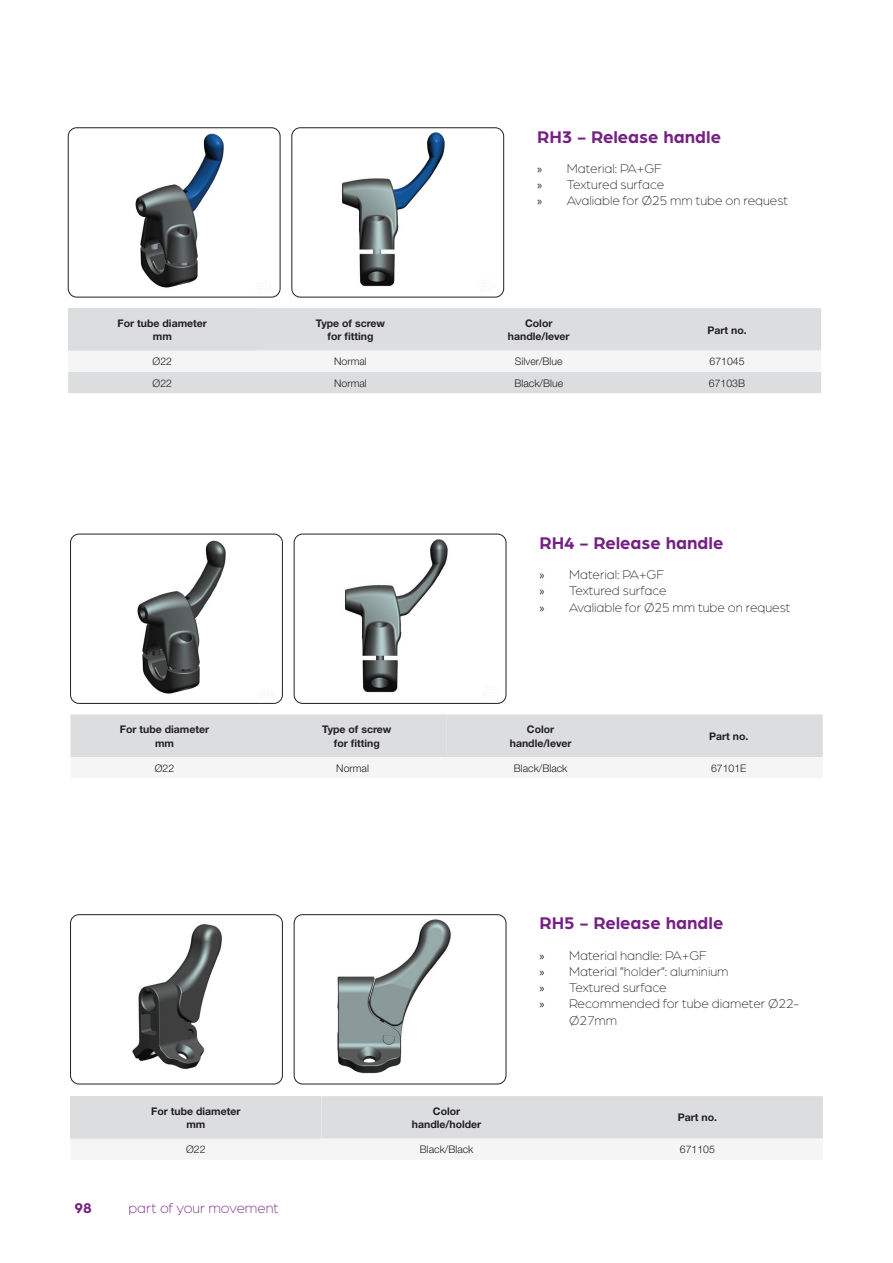
<style>
.page{position:relative;width:893px;height:1263px;background:#fff}
.page>*{position:absolute;margin:0;border:0;box-sizing:border-box;transform-origin:0 0}
.Overskrift_-_produkter_helvetica_medium_{font:700 18px "Arboria";color:#752183}
.t1{font:300 15px "Arboria";color:#752183}
.t2{font:700 15px "Arboria";color:#752183}
.t3{font:300 13.5px/16.2px "Arboria";color:#231f20}
.Tabel_overskrifter_Roman_55_bold_str__7{font:700 10.5px "Helvetica Neue";color:#231f20}
.Tabel__indmad_helvetica_light_45_str__7{font:300 10.5px "Helvetica Neue";color:#231f20}
.s1{font-family:"Myriad Pro";font-weight:400;font-size:12px}
</style>
<div class="page">
<img style="left:71px;top:915px;width:211px;height:154px">
<div style="left:70px;top:914px;width:213px;height:170px;border:1px solid #231f20;border-radius:9px"></div>
<img style="left:294px;top:915px;width:212px;height:159px">
<div style="left:294px;top:914px;width:212px;height:170px;border:1px solid #231f20;border-radius:9px"></div>
<div style="left:71px;top:1096px;width:752px;height:43px;background:#dcdddf"></div>
<img style="left:71px;top:534px;width:211px;height:167px">
<div style="left:70px;top:534px;width:213px;height:170px;border:1px solid #231f20;border-radius:9px"></div>
<img style="left:294px;top:534px;width:212px;height:159px">
<div style="left:294px;top:534px;width:212px;height:170px;border:1px solid #231f20;border-radius:9px"></div>
<div style="left:71px;top:714px;width:752px;height:43px;background:#dcdddf"></div>
<img style="left:68px;top:128px;width:212px;height:167px">
<div style="left:68px;top:128px;width:212px;height:169px;border:1px solid #231f20;border-radius:9px"></div>
<img style="left:292px;top:128px;width:212px;height:164px">
<div style="left:292px;top:128px;width:212px;height:169px;border:1px solid #231f20;border-radius:9px"></div>
<div style="left:68px;top:308px;width:753px;height:85px;background:#dcdddf"></div>
<div style="left:68px;top:351px;width:753px;height:21px;background:#f5f5f6"></div>
<p class="Overskrift_-_produkter_helvetica_medium_" style="left:537px;top:124px;width:185px">RH3 - Release handle</p>
<p class="Tabel_overskrifter_Roman_55_bold_str__7" style="left:118px;top:316px;width:91px">For tube diameter</p>
<p class="Tabel_overskrifter_Roman_55_bold_str__7" style="left:153px;top:330px;width:21px">mm</p>
<p class="Tabel_overskrifter_Roman_55_bold_str__7" style="left:316px;top:316px;width:71px">Type of screw</p>
<p class="Tabel_overskrifter_Roman_55_bold_str__7" style="left:328px;top:330px;width:47px">for fitting</p>
<p class="t3" style="left:537px;top:160px;width:126px"><span class="s1">»</span> Material: PA+GF</p>
<p class="t3" style="left:537px;top:176px;width:129px"><span class="s1">»</span> Textured surface</p>
<p class="t3" style="left:537px;top:192px;width:253px"><span class="s1">»</span> Avaliable for Ø25 mm tube on request</p>
<p class="Tabel_overskrifter_Roman_55_bold_str__7" style="left:525px;top:316px;width:29px">Color</p>
<p class="Tabel_overskrifter_Roman_55_bold_str__7" style="left:508px;top:330px;width:63px">handle/lever</p>
<p class="Tabel_overskrifter_Roman_55_bold_str__7" style="left:707px;top:323px;width:41px">Part no.</p>
<p class="Tabel__indmad_helvetica_light_45_str__7" style="left:153px;top:355px;width:21px">Ø22</p>
<p class="Tabel__indmad_helvetica_light_45_str__7" style="left:334px;top:355px;width:34px">Normal</p>
<p class="Tabel__indmad_helvetica_light_45_str__7" style="left:515px;top:355px;width:49px">Silver/Blue</p>
<p class="Tabel__indmad_helvetica_light_45_str__7" style="left:709px;top:355px;width:37px">671045</p>
<p class="Tabel__indmad_helvetica_light_45_str__7" style="left:153px;top:376px;width:21px">Ø22</p>
<p class="Tabel__indmad_helvetica_light_45_str__7" style="left:334px;top:376px;width:34px">Normal</p>
<p class="Tabel__indmad_helvetica_light_45_str__7" style="left:514px;top:376px;width:50px">Black/Blue</p>
<p class="Tabel__indmad_helvetica_light_45_str__7" style="left:709px;top:376px;width:38px">67103B</p>
<p class="Overskrift_-_produkter_helvetica_medium_" style="left:539px;top:530px;width:185px">RH4 - Release handle</p>
<p class="Tabel_overskrifter_Roman_55_bold_str__7" style="left:120px;top:723px;width:91px">For tube diameter</p>
<p class="Tabel_overskrifter_Roman_55_bold_str__7" style="left:155px;top:736px;width:21px">mm</p>
<p class="Tabel_overskrifter_Roman_55_bold_str__7" style="left:322px;top:723px;width:71px">Type of screw</p>
<p class="Tabel_overskrifter_Roman_55_bold_str__7" style="left:334px;top:736px;width:47px">for fitting</p>
<p class="t3" style="left:539px;top:566px;width:126px"><span class="s1">»</span> Material: PA+GF</p>
<p class="t3" style="left:539px;top:582px;width:129px"><span class="s1">»</span> Textured surface</p>
<p class="t3" style="left:539px;top:599px;width:253px"><span class="s1">»</span> Avaliable for Ø25 mm tube on request</p>
<p class="Tabel_overskrifter_Roman_55_bold_str__7" style="left:527px;top:723px;width:29px">Color</p>
<p class="Tabel_overskrifter_Roman_55_bold_str__7" style="left:510px;top:736px;width:63px">handle/lever</p>
<p class="Tabel_overskrifter_Roman_55_bold_str__7" style="left:709px;top:729px;width:41px">Part no.</p>
<p class="Tabel__indmad_helvetica_light_45_str__7" style="left:155px;top:761px;width:21px">Ø22</p>
<p class="Tabel__indmad_helvetica_light_45_str__7" style="left:336px;top:761px;width:34px">Normal</p>
<p class="Tabel__indmad_helvetica_light_45_str__7" style="left:514px;top:761px;width:55px">Black/Black</p>
<p class="Tabel__indmad_helvetica_light_45_str__7" style="left:711px;top:761px;width:37px">67101E</p>
<p class="Overskrift_-_produkter_helvetica_medium_" style="left:539px;top:911px;width:185px">RH5 - Release handle</p>
<p class="Tabel_overskrifter_Roman_55_bold_str__7" style="left:151px;top:1104px;width:91px">For tube diameter</p>
<p class="Tabel_overskrifter_Roman_55_bold_str__7" style="left:186px;top:1118px;width:21px">mm</p>
<p class="Tabel_overskrifter_Roman_55_bold_str__7" style="left:433px;top:1104px;width:29px">Color</p>
<p class="Tabel_overskrifter_Roman_55_bold_str__7" style="left:412px;top:1118px;width:71px">handle/holder</p>
<p class="t3" style="left:539px;top:947px;width:169px"><span class="s1">»</span> Material handle: PA+GF</p>
<p class="t3" style="left:539px;top:963px;width:191px"><span class="s1">»</span> Material ”holder”: aluminium</p>
<p class="t3" style="left:539px;top:979px;width:129px"><span class="s1">»</span> Textured surface</p>
<p class="t3" style="left:569px;top:995px;width:232px;text-indent:-30px"><span class="s1">»</span> Recommended for tube diameter Ø22-<br>Ø27mm</p>
<p class="Tabel_overskrifter_Roman_55_bold_str__7" style="left:678px;top:1111px;width:41px">Part no.</p>
<p class="Tabel__indmad_helvetica_light_45_str__7" style="left:186px;top:1143px;width:21px">Ø22</p>
<p class="Tabel__indmad_helvetica_light_45_str__7" style="left:420px;top:1143px;width:55px">Black/Black</p>
<p class="Tabel__indmad_helvetica_light_45_str__7" style="left:680px;top:1143px;width:37px">671105</p>
<p class="t2" style="left:74px;top:1197px;width:19px">98</p>
<p class="t1" style="left:128px;top:1198px;width:152px">part of your movement</p>
</div>
